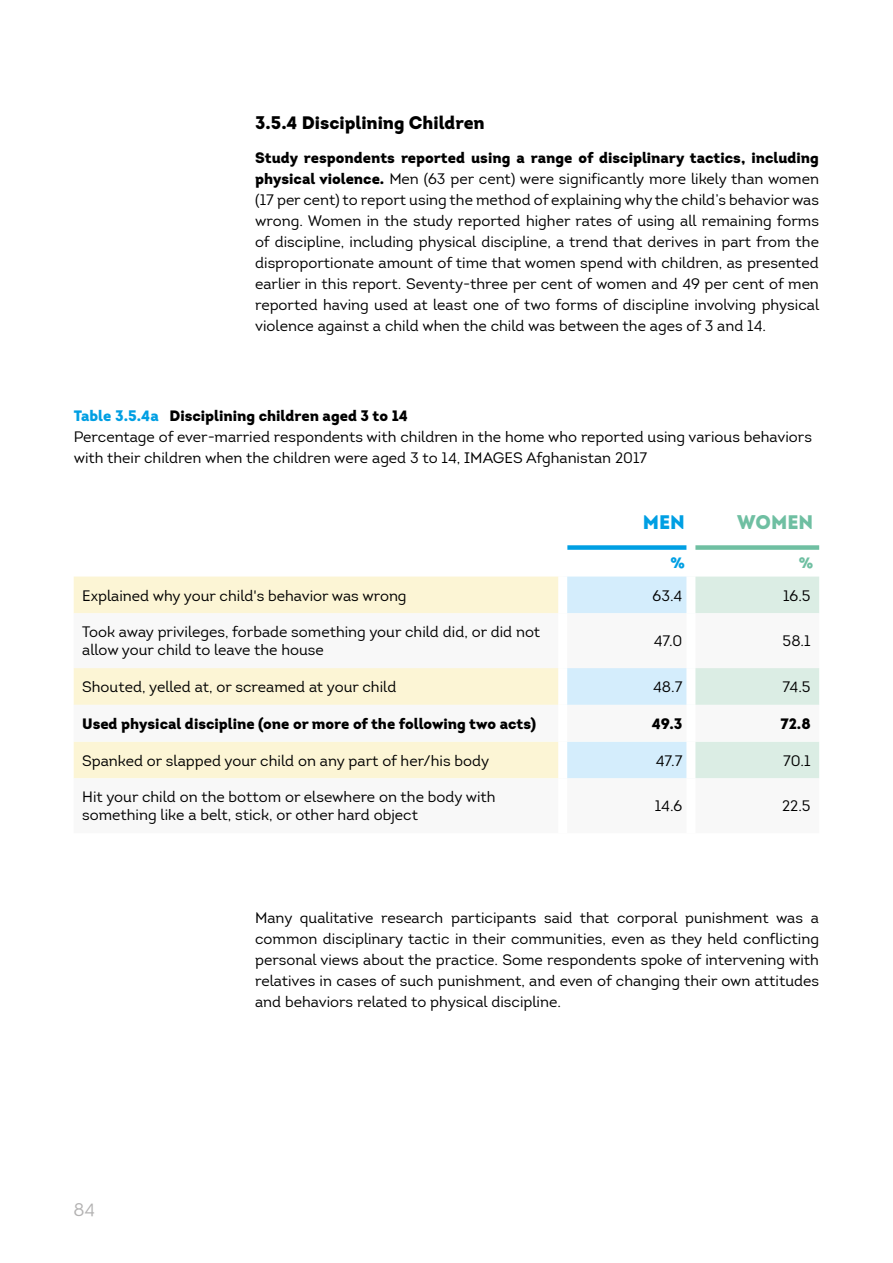
<style>
.page{position:relative;width:893px;height:1263px;background:#fff}
.page>*{position:absolute;margin:0;border:0;box-sizing:border-box;transform-origin:0 0}
.t1{font:900 19.5px "Intro";color:#6fbfa2}
.t2{font:900 19.5px "Intro";color:#009fe3}
.t3{font:900 18px "Intro";color:#000}
.t4{font:18px "Intro";color:#b3b2b2}
.t5{font:15px/21px "Intro";color:#000}
.t6{font:900 15px "Intro";color:#000}
.t7{font:900 15px "Intro";color:#009fe3}
.t8{font:900 15px "Intro";color:#6fbfa2}
.s1{font-weight:900}
.s2{font-weight:900;color:#009fe3}
</style>
<div class="page">
<div style="left:74px;top:576px;width:484px;height:37px;background:#fcf5d5"></div>
<svg style="left:567px;top:576px;width:252px;height:37px;background:#d8edf0"></svg>
<svg style="left:74px;top:668px;width:745px;height:111px"></svg>
<div style="left:695px;top:545px;width:124px;height:5px;background:#6fbfa2"></div>
<div style="left:686px;top:576px;width:9px;height:37px;background:#fff"></div>
<div style="left:686px;top:668px;width:9px;height:37px;background:#fff"></div>
<div style="left:567px;top:545px;width:119px;height:5px;background:#009fe3"></div>
<div style="left:558px;top:668px;width:9px;height:37px;background:#fff"></div>
<div style="left:558px;top:705px;width:9px;height:37px;background:#fff"></div>
<div style="left:558px;top:778px;width:9px;height:55px;background:#fff"></div>
<div style="left:686px;top:705px;width:9px;height:37px;background:#fff"></div>
<div style="left:686px;top:778px;width:9px;height:55px;background:#fff"></div>
<div style="left:558px;top:742px;width:9px;height:36px;background:#fff"></div>
<div style="left:686px;top:742px;width:9px;height:36px;background:#fff"></div>
<p class="t3" style="left:255px;top:111px;width:231px">3.5.4 Disciplining Children</p>
<p class="t5" style="left:255px;top:147px;width:566px;text-align:justify"><span class="s1">Study respondents reported using a range of disciplinary tactics, including physical violence.</span> Men (63 per cent) were significantly more likely than women (17 per cent) to report using the method of explaining why the child’s behavior was wrong. Women in the study reported higher rates of using all remaining forms of discipline, including physical discipline, a trend that derives in part from the disproportionate amount of time that women spend with children, as presented earlier in this report. Seventy-three per cent of women and 49 per cent of men reported having used at least one of two forms of discipline involving physical violence against a child when the child was between the ages of 3 and 14.</p>
<p class="t5" style="left:74px;top:405px;width:740px"><span class="s2">Table 3.5.4a</span> <span class="s1">Disciplining children aged 3 to 14<br></span>Percentage of ever-married respondents with children in the home who reported using various behaviors with their children when the children were aged 3 to 14, IMAGES Afghanistan 2017</p>
<h1 class="t2" style="left:643px;top:510px;width:44px">MEN</h1>
<h1 class="t1" style="left:737px;top:510px;width:77px">WOMEN</h1>
<p class="t7" style="left:670px;top:552px;width:16px">%</p>
<p class="t8" style="left:799px;top:552px;width:16px">%</p>
<p class="t5" style="left:82px;top:585px;width:326px">Explained why your child's behavior was wrong</p>
<p class="t5" style="left:653px;top:585px;width:31px">63.4</p>
<p class="t5" style="left:783px;top:585px;width:29px">16.5</p>
<p class="t5" style="left:82px;top:623px;width:460px;line-height:18px">Took away privileges, forbade something your child did, or did not allow your child to leave the house</p>
<p class="t5" style="left:654px;top:631px;width:30px">47.0</p>
<p class="t5" style="left:783px;top:631px;width:30px">58.1</p>
<p class="t5" style="left:82px;top:676px;width:316px">Shouted, yelled at, or screamed at your child</p>
<p class="t5" style="left:653px;top:676px;width:31px">48.7</p>
<p class="t5" style="left:783px;top:676px;width:30px">74.5</p>
<p class="t6" style="left:82px;top:714px;width:455px">Used physical discipline (one or more of the following two acts)</p>
<p class="t6" style="left:652px;top:714px;width:32px">49.3</p>
<p class="t6" style="left:780px;top:714px;width:32px">72.8</p>
<p class="t5" style="left:82px;top:750px;width:409px">Spanked or slapped your child on any part of her/his body</p>
<p class="t5" style="left:656px;top:750px;width:28px">47.7</p>
<p class="t5" style="left:783px;top:750px;width:29px">70.1</p>
<p class="t5" style="left:82px;top:788px;width:415px;line-height:18px">Hit your child on the bottom or elsewhere on the body with something like a belt, stick, or other hard object</p>
<p class="t5" style="left:655px;top:796px;width:29px">14.6</p>
<p class="t5" style="left:782px;top:796px;width:30px">22.5</p>
<p class="t4" style="left:73px;top:1198px;width:23px">84</p>
<p class="t5" style="left:255px;top:908px;width:565px;text-align:justify">Many qualitative research participants said that corporal punishment was a common disciplinary tactic in their communities, even as they held conflicting personal views about the practice. Some respondents spoke of intervening with relatives in cases of such punishment, and even of changing their own attitudes and behaviors related to physical discipline.</p>
</div>
